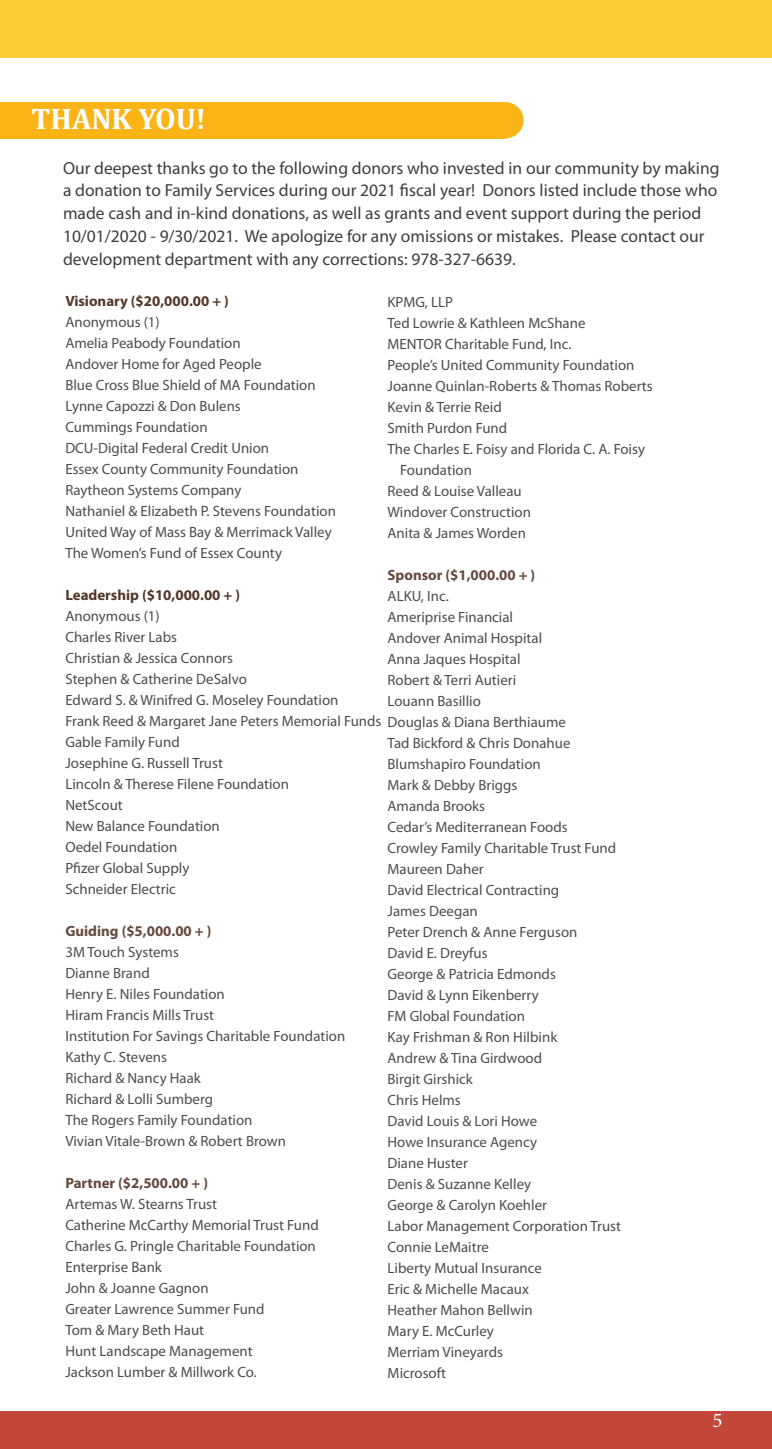
<style>
.page{position:relative;width:772px;height:1449px;background:#fff}
.page>*{position:absolute;margin:0;border:0;box-sizing:border-box;transform-origin:0 0}
.t1{font:700 29.75px "Cambria";color:#fff}
.t2{font:21px "Minion Pro";color:#fff}
.t3{font:17.5px/22.8px "Myriad Pro";color:#3e3e3f}
.t4{font:14.88px "Myriad Pro";color:#4b4c4d}
.t5{font:700 14.88px "Myriad Pro";color:#65493d}
.t6{font:700 14.88px "Myriad Pro";color:#523628}
</style>
<div class="page">
<div style="left:0;top:0;width:772px;height:58px;background:#fecd33"></div>
<div style="left:0;top:1411px;width:772px;height:38px;background:#c4473b"></div>
<div style="left:0;top:102px;width:505px;height:36px;background:#fbb416"></div>
<div style="left:486px;top:102px;width:38px;height:36px;background:#fbb416;border-radius:50%"></div>
<p class="t1" style="left:32px;top:98px;width:176px">THANK YOU!</p>
<p class="t3" style="left:63px;top:156px;width:658px">Our deepest thanks go to the following donors who invested in our community by making a donation to Family Services during our 2021 fiscal year! Donors listed include those who made cash and in-kind donations, as well as grants and event support during the period 10/01/2020 - 9/30/2021. We apologize for any omissions or mistakes. Please contact our development department with any corrections: 978-327-6639.</p>
<p class="t6" style="left:65px;top:292px;width:165px">Visionary ($20,000.00 + )</p>
<p class="t4" style="left:65px;top:313px;width:96px">Anonymous (1)</p>
<p class="t4" style="left:65px;top:334px;width:177px">Amelia Peabody Foundation</p>
<p class="t4" style="left:65px;top:355px;width:198px">Andover Home for Aged People</p>
<p class="t4" style="left:65px;top:376px;width:252px">Blue Cross Blue Shield of MA Foundation</p>
<p class="t4" style="left:65px;top:397px;width:177px">Lynne Capozzi &amp; Don Bulens</p>
<p class="t4" style="left:65px;top:418px;width:144px">Cummings Foundation</p>
<p class="t4" style="left:65px;top:439px;width:205px">DCU-Digital Federal Credit Union</p>
<p class="t4" style="left:65px;top:460px;width:235px">Essex County Community Foundation</p>
<p class="t4" style="left:65px;top:481px;width:177px">Raytheon Systems Company</p>
<p class="t4" style="left:65px;top:502px;width:272px">Nathaniel &amp; Elizabeth P. Stevens Foundation</p>
<p class="t4" style="left:65px;top:523px;width:268px">United Way of Mass Bay &amp; Merrimack Valley</p>
<p class="t4" style="left:65px;top:544px;width:218px">The Women’s Fund of Essex County</p>
<p class="t6" style="left:65px;top:586px;width:176px">Leadership ($10,000.00 + )</p>
<p class="t4" style="left:65px;top:607px;width:96px">Anonymous (1)</p>
<p class="t4" style="left:65px;top:628px;width:113px">Charles River Labs</p>
<p class="t4" style="left:65px;top:649px;width:169px">Christian &amp; Jessica Connors</p>
<p class="t4" style="left:65px;top:670px;width:183px">Stephen &amp; Catherine DeSalvo</p>
<p class="t4" style="left:65px;top:691px;width:275px">Edward S. &amp; Winifred G. Moseley Foundation</p>
<p class="t4" style="left:65px;top:712px;width:502px">Frank Reed &amp; Margaret Jane Peters Memorial Funds Douglas &amp; Diana Berthiaume</p>
<p class="t4" style="left:65px;top:733px;width:116px">Gable Family Fund</p>
<p class="t4" style="left:65px;top:754px;width:159px">Josephine G. Russell Trust</p>
<p class="t4" style="left:65px;top:775px;width:225px">Lincoln &amp; Therese Filene Foundation</p>
<p class="t4" style="left:65px;top:796px;width:59px">NetScout</p>
<p class="t4" style="left:65px;top:817px;width:156px">New Balance Foundation</p>
<p class="t4" style="left:65px;top:838px;width:113px">Oedel Foundation</p>
<p class="t4" style="left:65px;top:859px;width:125px">Pfizer Global Supply</p>
<p class="t4" style="left:65px;top:880px;width:112px">Schneider Electric</p>
<p class="t5" style="left:65px;top:922px;width:148px">Guiding ($5,000.00 + )</p>
<p class="t4" style="left:65px;top:943px;width:115px">3M Touch Systems</p>
<p class="t4" style="left:65px;top:964px;width:86px">Dianne Brand</p>
<p class="t4" style="left:65px;top:985px;width:161px">Henry E. Niles Foundation</p>
<p class="t4" style="left:65px;top:1006px;width:150px">Hiram Francis Mills Trust</p>
<p class="t4" style="left:65px;top:1027px;width:281px">Institution For Savings Charitable Foundation</p>
<p class="t4" style="left:65px;top:1048px;width:103px">Kathy C. Stevens</p>
<p class="t4" style="left:65px;top:1069px;width:137px">Richard &amp; Nancy Haak</p>
<p class="t4" style="left:65px;top:1090px;width:149px">Richard &amp; Lolli Sumberg</p>
<p class="t4" style="left:65px;top:1111px;width:189px">The Rogers Family Foundation</p>
<p class="t4" style="left:65px;top:1132px;width:222px">Vivian Vitale-Brown &amp; Robert Brown</p>
<p class="t5" style="left:65px;top:1174px;width:144px">Partner ($2,500.00 + )</p>
<p class="t4" style="left:65px;top:1195px;width:153px">Artemas W. Stearns Trust</p>
<p class="t4" style="left:65px;top:1216px;width:255px">Catherine McCarthy Memorial Trust Fund</p>
<p class="t4" style="left:65px;top:1237px;width:252px">Charles G. Pringle Charitable Foundation</p>
<p class="t4" style="left:65px;top:1258px;width:98px">Enterprise Bank</p>
<p class="t4" style="left:65px;top:1279px;width:145px">John &amp; Joanne Gagnon</p>
<p class="t4" style="left:65px;top:1300px;width:201px">Greater Lawrence Summer Fund</p>
<p class="t4" style="left:65px;top:1321px;width:140px">Tom &amp; Mary Beth Haut</p>
<p class="t4" style="left:65px;top:1342px;width:189px">Hunt Landscape Management</p>
<p class="t4" style="left:65px;top:1363px;width:193px">Jackson Lumber &amp; Millwork Co.</p>
<p class="t4" style="left:387px;top:293px;width:67px">KPMG, LLP</p>
<p class="t4" style="left:387px;top:314px;width:199px">Ted Lowrie &amp; Kathleen McShane</p>
<p class="t4" style="left:387px;top:335px;width:185px">MENTOR Charitable Fund, Inc.</p>
<p class="t4" style="left:387px;top:356px;width:248px">People’s United Community Foundation</p>
<p class="t4" style="left:387px;top:377px;width:267px">Joanne Quinlan-Roberts &amp; Thomas Roberts</p>
<p class="t4" style="left:387px;top:398px;width:116px">Kevin &amp; Terrie Reid</p>
<p class="t4" style="left:387px;top:419px;width:121px">Smith Purdon Fund</p>
<p class="t4" style="left:387px;top:440px;width:259px">The Charles E. Foisy and Florida C. A. Foisy</p>
<p class="t4" style="left:400px;top:461px;width:73px">Foundation</p>
<p class="t4" style="left:387px;top:482px;width:136px">Reed &amp; Louise Valleau</p>
<p class="t4" style="left:387px;top:503px;width:145px">Windover Construction</p>
<p class="t4" style="left:387px;top:524px;width:140px">Anita &amp; James Worden</p>
<p class="t5" style="left:387px;top:566px;width:149px">Sponsor ($1,000.00 + )</p>
<p class="t4" style="left:387px;top:587px;width:63px">ALKU, Inc.</p>
<p class="t4" style="left:387px;top:608px;width:127px">Ameriprise Financial</p>
<p class="t4" style="left:387px;top:629px;width:156px">Andover Animal Hospital</p>
<p class="t4" style="left:387px;top:650px;width:134px">Anna Jaques Hospital</p>
<p class="t4" style="left:387px;top:671px;width:130px">Robert &amp; Terri Autieri</p>
<p class="t4" style="left:387px;top:692px;width:95px">Louann Basillio</p>
<p class="t4" style="left:387px;top:734px;width:184px">Tad Bickford &amp; Chris Donahue</p>
<p class="t4" style="left:387px;top:755px;width:155px">Blumshapiro Foundation</p>
<p class="t4" style="left:387px;top:776px;width:131px">Mark &amp; Debby Briggs</p>
<p class="t4" style="left:387px;top:797px;width:99px">Amanda Brooks</p>
<p class="t4" style="left:387px;top:818px;width:182px">Cedar’s Mediterranean Foods</p>
<p class="t4" style="left:387px;top:839px;width:230px">Crowley Family Charitable Trust Fund</p>
<p class="t4" style="left:387px;top:860px;width:98px">Maureen Daher</p>
<p class="t4" style="left:387px;top:881px;width:173px">David Electrical Contracting</p>
<p class="t4" style="left:387px;top:902px;width:92px">James Deegan</p>
<p class="t4" style="left:387px;top:923px;width:191px">Peter Drench &amp; Anne Ferguson</p>
<p class="t4" style="left:387px;top:944px;width:102px">David E. Dreyfus</p>
<p class="t4" style="left:387px;top:965px;width:170px">George &amp; Patricia Edmonds</p>
<p class="t4" style="left:387px;top:986px;width:153px">David &amp; Lynn Eikenberry</p>
<p class="t4" style="left:387px;top:1007px;width:139px">FM Global Foundation</p>
<p class="t4" style="left:387px;top:1028px;width:171px">Kay Frishman &amp; Ron Hilbink</p>
<p class="t4" style="left:387px;top:1049px;width:156px">Andrew &amp; Tina Girdwood</p>
<p class="t4" style="left:387px;top:1070px;width:87px">Birgit Girshick</p>
<p class="t4" style="left:387px;top:1091px;width:75px">Chris Helms</p>
<p class="t4" style="left:387px;top:1112px;width:151px">David Louis &amp; Lori Howe</p>
<p class="t4" style="left:387px;top:1133px;width:151px">Howe Insurance Agency</p>
<p class="t4" style="left:387px;top:1154px;width:82px">Diane Huster</p>
<p class="t4" style="left:387px;top:1175px;width:145px">Denis &amp; Suzanne Kelley</p>
<p class="t4" style="left:387px;top:1196px;width:161px">George &amp; Carolyn Koehler</p>
<p class="t4" style="left:387px;top:1217px;width:235px">Labor Management Corporation Trust</p>
<p class="t4" style="left:387px;top:1238px;width:103px">Connie LeMaitre</p>
<p class="t4" style="left:387px;top:1259px;width:156px">Liberty Mutual Insurance</p>
<p class="t4" style="left:387px;top:1280px;width:143px">Eric &amp; Michelle Macaux</p>
<p class="t4" style="left:387px;top:1301px;width:147px">Heather Mahon Bellwin</p>
<p class="t4" style="left:387px;top:1322px;width:108px">Mary E. McCurley</p>
<p class="t4" style="left:387px;top:1343px;width:117px">Merriam Vineyards</p>
<p class="t4" style="left:387px;top:1364px;width:60px">Microsoft</p>
<h2 class="t2" style="left:712px;top:1406px;width:12px">5</h2>
</div>
